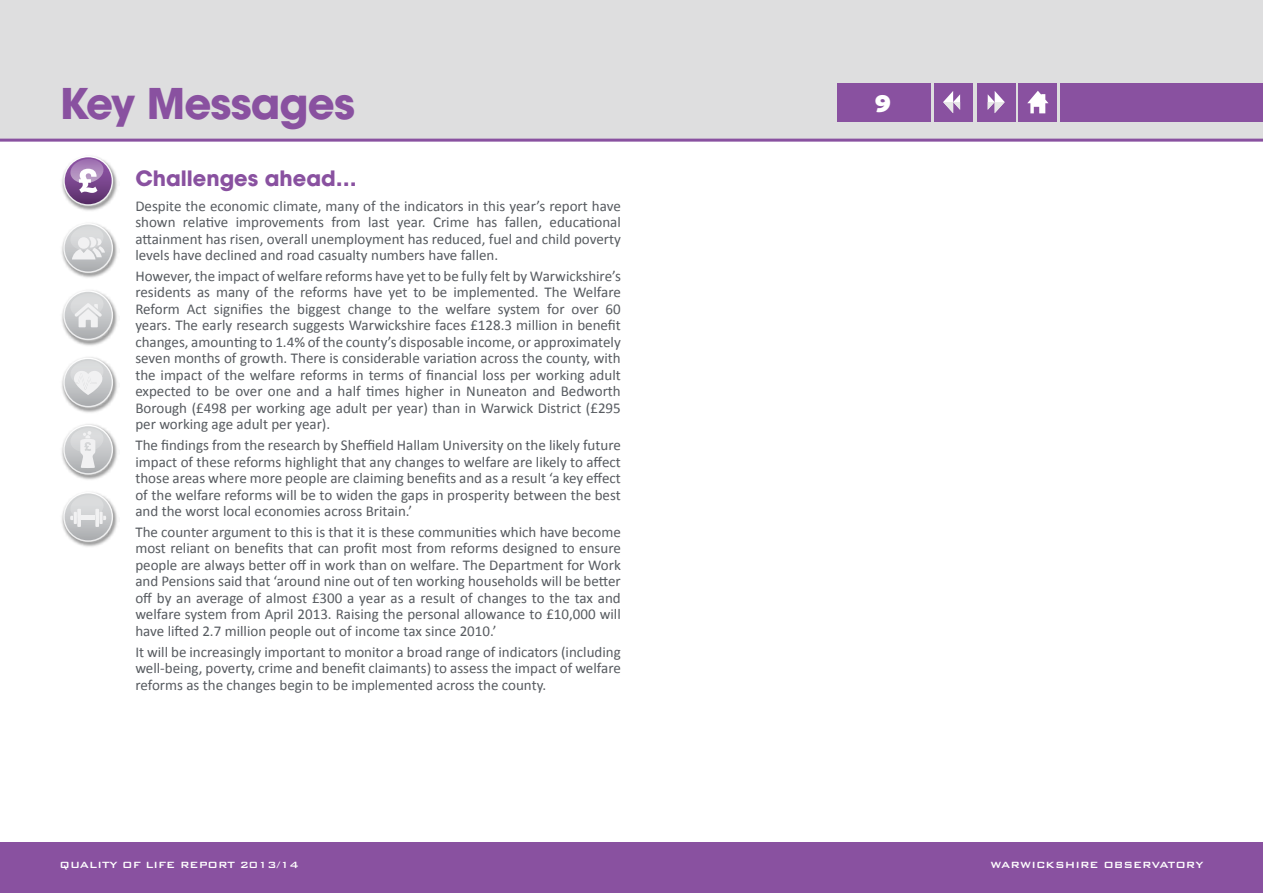
<style>
.page{position:relative;width:1263px;height:893px;background:#fff}
.page>*{position:absolute;margin:0;border:0;box-sizing:border-box;transform-origin:0 0}
.t1{font:700 42px "ITC Avant Garde Std";letter-spacing:-.02em;color:#8951a0}
.t2{font:24px "Verb Ultra";color:#fff}
.t3{font:700 21px "ITC Avant Garde Std";color:#8951a0}
.t4{font:15px/16.5px "Calibri";color:#575b60;text-align:justify}
.t5{font:500 12px "Bank Gothic BT";color:#fff}
</style>
<div class="page">
<div style="left:0;top:0;width:1263px;height:140px;background:#dededf"></div>
<div style="left:1060px;top:83px;width:203px;height:38px;background:#8951a0"></div>
<div style="left:837px;top:83px;width:93px;height:38px;background:#8951a0"></div>
<div style="left:0;top:842px;width:1263px;height:51px;background:#8951a0"></div>
<div style="left:934px;top:83px;width:39px;height:38px;background:#8951a0"></div>
<svg style="left:943px;top:91px;width:17px;height:22px"></svg>
<div style="left:977px;top:83px;width:38px;height:38px;background:#8951a0"></div>
<svg style="left:988px;top:91px;width:17px;height:22px"></svg>
<hr style="left:0;top:139px;width:1263px;height:3px;background:#8951a0">
<div style="left:1019px;top:83px;width:38px;height:38px;background:#8951a0"></div>
<svg style="left:1027px;top:91px;width:21px;height:22px"></svg>
<img style="left:62px;top:236px;width:56px;height:42px">
<svg style="left:63px;top:223px;width:50px;height:50px"></svg>
<img style="left:62px;top:304px;width:56px;height:42px">
<svg style="left:63px;top:290px;width:50px;height:50px"></svg>
<img style="left:62px;top:505px;width:56px;height:42px">
<svg style="left:63px;top:492px;width:50px;height:50px"></svg>
<img style="left:62px;top:357px;width:56px;height:56px">
<svg style="left:63px;top:358px;width:50px;height:49px"></svg>
<img style="left:62px;top:424px;width:56px;height:56px">
<svg style="left:63px;top:425px;width:50px;height:50px"></svg>
<img style="left:62px;top:169px;width:56px;height:42px">
<svg style="left:63px;top:157px;width:50px;height:49px"></svg>
<h1 class="t1" style="left:60px;top:76px;width:297px">Key Messages</h1>
<h3 class="t3" style="left:135px;top:164px;width:223px">Challenges ahead…</h3>
<p class="t4" style="left:135px;top:197px;width:487px">Despite the economic climate, many of the indicators in this year’s report have shown relative improvements from last year. Crime has fallen, educational attainment has risen, overall unemployment has reduced, fuel and child poverty levels have declined and road casualty numbers have fallen.</p>
<p class="t4" style="left:135px;top:268px;width:487px">However, the impact of welfare reforms have yet to be fully felt by Warwickshire’s residents as many of the reforms have yet to be implemented. The Welfare Reform Act signifies the biggest change to the welfare system for over 60 years. The early research suggests Warwickshire faces £128.3 million in benefit changes, amounting to 1.4% of the county’s disposable income, or approximately seven months of growth. There is considerable variation across the county, with the impact of the welfare reforms in terms of financial loss per working adult expected to be over one and a half times higher in Nuneaton and Bedworth Borough (£498 per working age adult per year) than in Warwick District (£295 per working age adult per year).</p>
<p class="t4" style="left:135px;top:437px;width:487px">The findings from the research by Sheffield Hallam University on the likely future impact of these reforms highlight that any changes to welfare are likely to affect those areas where more people are claiming benefits and as a result ‘a key effect of the welfare reforms will be to widen the gaps in prosperity between the best and the worst local economies across Britain.’</p>
<p class="t4" style="left:135px;top:524px;width:487px">The counter argument to this is that it is these communities which have become most reliant on benefits that can profit most from reforms designed to ensure people are always better off in work than on welfare. The Department for Work and Pensions said that ‘around nine out of ten working households will be better off by an average of almost £300 a year as a result of changes to the tax and welfare system from April 2013. Raising the personal allowance to £10,000 will have lifted 2.7 million people out of income tax since 2010.’</p>
<p class="t4" style="left:135px;top:643px;width:487px">It will be increasingly important to monitor a broad range of indicators (including well-being, poverty, crime and benefit claimants) to assess the impact of welfare reforms as the changes begin to be implemented across the county.</p>
<h2 class="t2" style="left:875px;top:88px;width:17px">9</h2>
<p class="t5" style="left:60px;top:858px;width:241px">Quality of Life Report 2013/14</p>
<p class="t5" style="left:990px;top:858px;width:215px">Warwickshire O bservatory</p>
</div>
